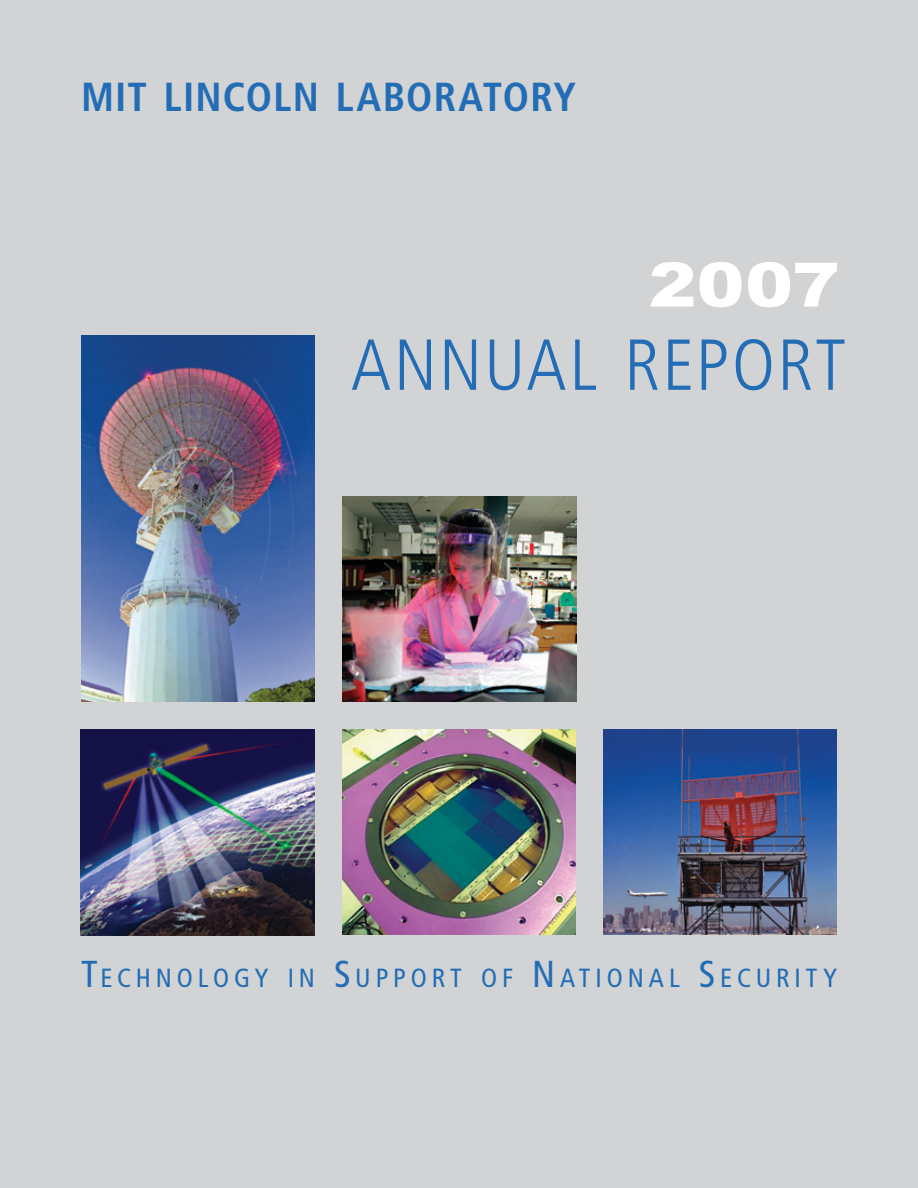
<style>
.page{position:relative;width:918px;height:1188px;background:#d1d3d4}
.page>*{position:absolute;margin:0;border:0;box-sizing:border-box;transform-origin:0 0}
.t1{font:300 condensed 72px "Frutiger";letter-spacing:.035em;color:#226db6}
.t2{font:900 61.2px "Arial";color:#fff;scale:1.18 1}
.t3{font:700 condensed 40.5px "Frutiger";letter-spacing:.03em;color:#226db6}
.t4{font:condensed 26.25px "Frutiger";letter-spacing:.185em;color:#226db6}
.s1{font-size:37.5px}
</style>
<div class="page">
<img style="left:81px;top:336px;width:234px;height:366px">
<img style="left:81px;top:729px;width:234px;height:206px">
<img style="left:342px;top:729px;width:234px;height:206px">
<img style="left:603px;top:729px;width:234px;height:206px">
<img style="left:342px;top:496px;width:234px;height:206px">
<h3 class="t3" style="left:81px;top:73px;width:496px">MIT LINCOLN LABORATORY</h3>
<h2 class="t2" style="left:649px;top:251px;width:164px">2007</h2>
<h1 class="t1" style="left:351px;top:324px;width:496px">ANNUAL REPORT</h1>
<p class="t4" style="left:81px;top:963px;width:757px"><span class="s1">T</span>ECHNOLOGY IN <span class="s1">S</span>UPPORT OF <span class="s1">N</span>ATIONAL <span class="s1">S</span>ECURITY</p>
</div>
